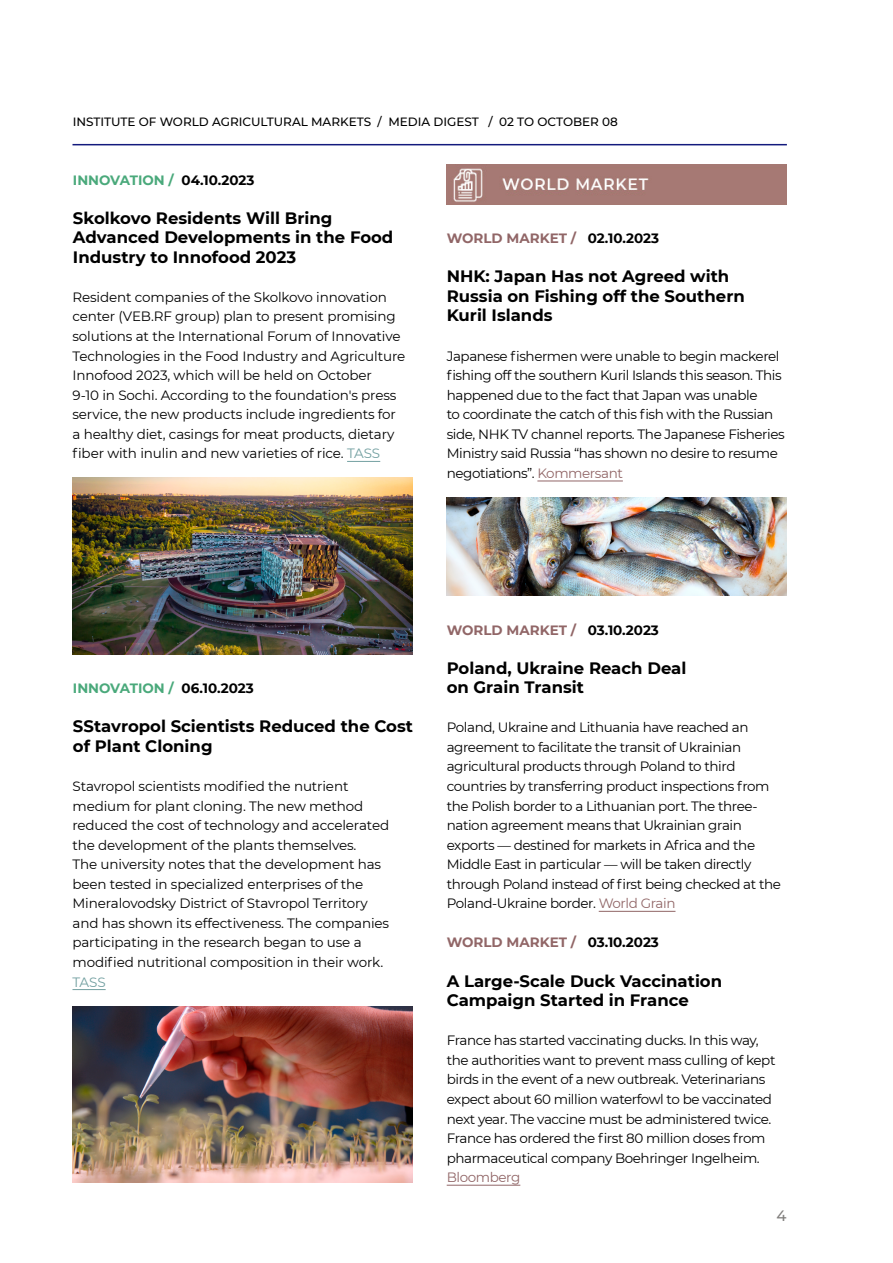
<style>
.page{position:relative;width:893px;height:1263px;background:#fff}
.page>*{position:absolute;margin:0;border:0;box-sizing:border-box;transform-origin:0 0}
.t1{font:700 16.5px/19.5px "Montserrat";color:#000}
.t2{font:500 15px "Montserrat";color:#817f7d}
.t3{font:13.5px/19.5px "Montserrat";letter-spacing:-.03em;color:#000}
.t4{font:13.5px/19.5px "Montserrat";letter-spacing:-.01em;color:#000}
.t5{font:700 13.5px "Montserrat";color:#916667}
.t6{font:700 13.5px "Montserrat";color:#4aa97b}
.t7{font:13.5px "Montserrat";letter-spacing:-.03em;color:#916667}
.t8{font:13.5px "Montserrat";color:#73a0a1}
.t9{font:500 12px "Montserrat";color:#000}
.s1{color:#000}
.s2{color:#73a0a1}
.s3{color:#916667}
</style>
<div class="page">
<hr style="left:72px;top:144px;width:715px;height:1px;background:#131a7d">
<hr style="left:537px;top:481px;width:86px;height:1px;background:#916667">
<hr style="left:599px;top:911px;width:76px;height:1px;background:#916667">
<hr style="left:447px;top:1185px;width:73px;height:1px;background:#916667">
<img style="left:446px;top:165px;width:341px;height:39px">
<hr style="left:347px;top:461px;width:33px;height:1px;background:#73a0a1">
<hr style="left:72px;top:989px;width:34px;height:1px;background:#73a0a1">
<img style="left:447px;top:497px;width:340px;height:98px">
<img style="left:72px;top:478px;width:340px;height:176px">
<img style="left:72px;top:1006px;width:341px;height:176px">
<p class="t9" style="left:73px;top:113px;width:547px">INSTITUTE OF WORLD AGRICULTURAL MARKETS / MEDIA DIGEST / 02 TO OCTOBER 08</p>
<p class="t6" style="left:73px;top:170px;width:183px">INNOVATION / <span class="s1">04.10.2023</span></p>
<p class="t1" style="left:73px;top:207px;width:322px">Skolkovo Residents Will Bring<br>Advanced Developments in the Food<br>Industry to Innofood 2023</p>
<p class="t4" style="left:72px;top:287px;width:334px">Resident companies of the Skolkovo innovation center (VEB.RF group) plan to present promising solutions at the International Forum of Innovative Technologies in the Food Industry and Agriculture Innofood 2023, which will be held on October<br>9-10 in Sochi. According to the foundation's press service, the new products include ingredients for a healthy diet, casings for meat products, dietary fiber with inulin and new varieties of rice. <span class="s2">TASS</span></p>
<p class="t5" style="left:447px;top:229px;width:214px">WORLD MARKET / <span class="s1">02.10.2023</span></p>
<p class="t1" style="left:447px;top:266px;width:300px">NHK: Japan Has not Agreed with<br>Russia on Fishing off the Southern<br>Kuril Islands</p>
<p class="t3" style="left:447px;top:346px;width:340px">Japanese fishermen were unable to begin mackerel fishing off the southern Kuril Islands this season. This happened due to the fact that Japan was unable<br>to coordinate the catch of this fish with the Russian side, NHK TV channel reports. The Japanese Fisheries Ministry said Russia “has shown no desire to resume negotiations”. <span class="s3">Kommersant</span></p>
<p class="t6" style="left:73px;top:679px;width:182px">INNOVATION / <span class="s1">06.10.2023</span></p>
<p class="t1" style="left:73px;top:716px;width:341px">SStavropol Scientists Reduced the Cost of Plant Cloning</p>
<p class="t4" style="left:72px;top:776px;width:318px">Stavropol scientists modified the nutrient medium for plant cloning. The new method reduced the cost of technology and accelerated the development of the plants themselves.<br>The university notes that the development has been tested in specialized enterprises of the Mineralovodsky District of Stavropol Territory and has shown its effectiveness. The companies participating in the research began to use a modified nutritional composition in their work.</p>
<p class="t8" style="left:72px;top:972px;width:35px">TASS</p>
<p class="t5" style="left:447px;top:620px;width:214px">WORLD MARKET / <span class="s1">03.10.2023</span></p>
<p class="t1" style="left:447px;top:657px;width:241px">Poland, Ukraine Reach Deal on Grain Transit</p>
<p class="t3" style="left:447px;top:717px;width:336px">Poland, Ukraine and Lithuania have reached an agreement to facilitate the transit of Ukrainian agricultural products through Poland to third countries by transferring product inspections from the Polish border to a Lithuanian port. The three&shy;nation agreement means that Ukrainian grain exports — destined for markets in Africa and the Middle East in particular — will be taken directly through Poland instead of first being checked at the Poland-Ukraine border. <span class="s3">World Grain</span></p>
<p class="t5" style="left:447px;top:933px;width:214px">WORLD MARKET / <span class="s1">03.10.2023</span></p>
<p class="t1" style="left:447px;top:970px;width:277px">A Large-Scale Duck Vaccination<br>Campaign Started in France</p>
<p class="t3" style="left:447px;top:1030px;width:330px">France has started vaccinating ducks. In this way, the authorities want to prevent mass culling of kept birds in the event of a new outbreak. Veterinarians expect about 60 million waterfowl to be vaccinated next year. The vaccine must be administered twice.<br>France has ordered the first 80 million doses from pharmaceutical company Boehringer Ingelheim.</p>
<p class="t7" style="left:447px;top:1168px;width:75px">Bloomberg</p>
<p class="t2" style="left:777px;top:1205px;width:12px">4</p>
</div>
